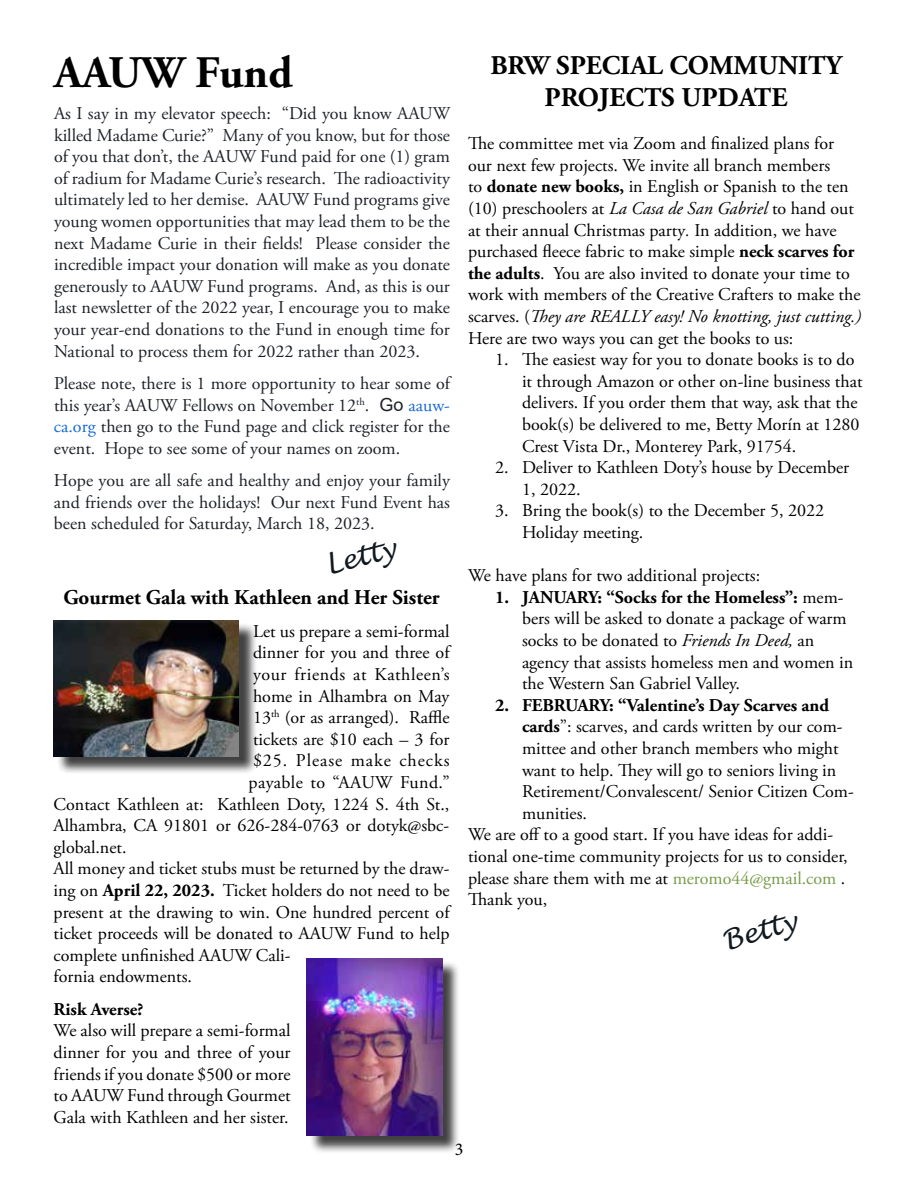
<style>
.page{position:relative;width:918px;height:1188px;background:#fff}
.page>*{position:absolute;margin:0;border:0;box-sizing:border-box;transform-origin:0 0}
.t1{font:700 45px "Adobe Garamond Pro";color:#000}
.t2{font:700 27px/32.4px "Adobe Garamond Pro";color:#000;text-align:center}
.t3{font:italic 27px "Lucida Handwriting";color:#101820}
.t4{font:700 21px "Adobe Garamond Pro";color:#000}
.t5{font:18px/21.6px "Adobe Garamond Pro";color:#000}
.t6{font:18px/21.6px "Adobe Garamond Pro";color:#1d2228;text-align:justify}
.t7{font:700 18px "Adobe Garamond Pro";color:#000}
.t8{font:18px "Adobe Garamond Pro";letter-spacing:.035em;color:#000}
.t9{font:18px "Adobe Garamond Pro";letter-spacing:.05em;color:#000}
.t10{font:18px "Adobe Garamond Pro";letter-spacing:.02em;color:#000}
.t11{font:18px "Minion Pro";color:#000}
.s1{font-family:"Arial"}
.s2{color:#196ad4}
.s3{font-weight:700}
.s4{font-style:italic}
.s5{color:#789c4a}
</style>
<div class="page">
<div style="left:56px;top:623px;width:201px;height:152px;background:#000;opacity:.75"></div>
<img style="left:54px;top:621px;width:185px;height:135px">
<div style="left:309px;top:961px;width:152px;height:193px;background:#000;opacity:.75"></div>
<img style="left:307px;top:958px;width:135px;height:178px">
<h1 class="t1" style="left:54px;top:46px;width:240px">AAUW Fund</h1>
<p class="t6" style="left:54px;top:103px;width:398px">As I say in my elevator speech: “Did you know AAUW killed Madame Curie?” Many of you know, but for those of you that don’t, the AAUW Fund paid for one (1) gram of radium for Madame Curie’s research. The radioactivity ultimately led to her demise. AAUW Fund programs give young women opportunities that may lead them to be the next Madame Curie in their fields! Please consider the incredible impact your donation will make as you donate generously to AAUW Fund programs. And, as this is our last newsletter of the 2022 year, I encourage you to make your year-end donations to the Fund in enough time for National to process them for 2022 rather than 2023.</p>
<p class="t6" style="left:54px;top:373px;width:398px">Please note, there is 1 more opportunity to hear some of this year’s AAUW Fellows on November 12<sup>th</sup>. <span class="s1">Go</span> <span class="s2">aauw&shy;ca.org</span> then go to the Fund page and click register for the event. Hope to see some of your names on zoom.</p>
<p class="t6" style="left:54px;top:470px;width:398px">Hope you are all safe and healthy and enjoy your family and friends over the holidays! Our next Fund Event has been scheduled for Saturday, March 18, 2023.</p>
<h2 class="t3" style="left:321px;top:550px;width:73px;rotate:-15deg">Letty</h2>
<p class="t4" style="left:63px;top:586px;width:378px">Gourmet Gala with Kathleen and Her Sister</p>
<p class="t5" style="left:253px;top:621px;width:198px">Let us prepare a semi-formal</p>
<p class="t5" style="left:253px;top:643px;width:198px">dinner for you and three of</p>
<p class="t8" style="left:253px;top:664px;width:198px">your friends at Kathleen’s</p>
<p class="t5" style="left:253px;top:686px;width:198px">home in Alhambra on May</p>
<p class="t5" style="left:253px;top:707px;width:198px">13<sup>th</sup> (or as arranged). Raffle</p>
<p class="t5" style="left:253px;top:729px;width:198px">tickets are $10 each – 3 for</p>
<p class="t9" style="left:253px;top:750px;width:198px">$25. Please make checks</p>
<p class="t10" style="left:249px;top:772px;width:203px">payable to “AAUW Fund.”</p>
<p class="t5" style="left:54px;top:794px;width:397px">Contact Kathleen at: Kathleen Doty, 1224 S. 4th St.,</p>
<p class="t5" style="left:54px;top:815px;width:397px">Alhambra, CA 91801 or 626-284-0763 or dotyk@sbc-</p>
<p class="t5" style="left:54px;top:837px;width:75px">global.net.</p>
<p class="t5" style="left:54px;top:859px;width:397px">All money and ticket stubs must be returned by the draw-</p>
<p class="t5" style="left:54px;top:880px;width:398px">ing on <span class="s3">April 22, 2023.</span> Ticket holders do not need to be</p>
<p class="t5" style="left:54px;top:902px;width:397px">present at the drawing to win. One hundred percent of</p>
<p class="t5" style="left:54px;top:923px;width:398px">ticket proceeds will be donated to AAUW Fund to help</p>
<p class="t5" style="left:54px;top:945px;width:239px">complete unfinished AAUW Cali-</p>
<p class="t5" style="left:54px;top:967px;width:140px">fornia endowments.</p>
<p class="t7" style="left:54px;top:999px;width:91px">Risk Averse?</p>
<p class="t5" style="left:54px;top:1021px;width:239px;text-align:justify">We also will prepare a semi-formal dinner for you and three of your friends if you donate $500 or more to AAUW Fund through Gourmet Gala with Kathleen and her sister.</p>
<h2 class="t2" style="left:490px;top:49px;width:353px">BRW SPECIAL COMMUNITY<br>PROJECTS UPDATE</h2>
<p class="t5" style="left:468px;top:133px;width:395px">The committee met via Zoom and finalized plans for our next few projects. We invite all branch members<br>to <span class="s3">donate new books,</span> in English or Spanish to the ten (10) preschoolers at <span class="s4">La Casa de San Gabriel</span> to hand out at their annual Christmas party<span class="s4">.</span> In addition, we have purchased fleece fabric to make simple <span class="s3">neck scarves for the adults</span>. You are also invited to donate your time to work with members of the Creative Crafters to make the scarves. (<span class="s4">They are REALLY easy! No knotting, just cutting.)<br></span>Here are two ways you can get the books to us:</p>
<p class="t5" style="left:522px;top:349px;width:342px;text-indent:-27px">1. The easiest way for you to donate books is to do it through Amazon or other on-line business that delivers. If you order them that way, ask that the book(s) be delivered to me, Betty Morín at 1280<br>Crest Vista Dr., Monterey Park, 91754.</p>
<p class="t5" style="left:522px;top:457px;width:329px;text-indent:-27px">2. Deliver to Kathleen Doty’s house by December<br>1, 2022.</p>
<p class="t5" style="left:522px;top:501px;width:304px;text-indent:-27px">3. Bring the book(s) to the December 5, 2022<br>Holiday meeting.</p>
<p class="t5" style="left:468px;top:565px;width:294px">We have plans for two additional projects:</p>
<p class="t5" style="left:522px;top:587px;width:333px;text-indent:-27px"><span class="s3">1. JANUARY: “Socks for the Homeless”:</span> mem&shy;bers will be asked to donate a package of warm socks to be donated to <span class="s4">Friends In Deed,</span> an agency that assists homeless men and women in the Western San Gabriel Valley.</p>
<p class="t7" style="left:495px;top:695px;width:336px">2. FEBRUARY: “Valentine’s Day Scarves and</p>
<p class="t5" style="left:522px;top:717px;width:322px"><span class="s3">cards</span>”: scarves, and cards written by our com-</p>
<p class="t5" style="left:522px;top:738px;width:318px">mittee and other branch members who might</p>
<p class="t5" style="left:522px;top:760px;width:316px">want to help. They will go to seniors living in</p>
<p class="t5" style="left:522px;top:781px;width:333px">Retirement/Convalescent/ Senior Citizen Com-</p>
<p class="t5" style="left:522px;top:803px;width:67px">munities.</p>
<p class="t5" style="left:468px;top:825px;width:367px">We are off to a good start. If you have ideas for addi-</p>
<p class="t5" style="left:468px;top:846px;width:381px">tional one-time community projects for us to consider,</p>
<p class="t5" style="left:468px;top:868px;width:379px">please share them with me at <span class="s5">meromo44@gmail.com</span> .</p>
<p class="t5" style="left:468px;top:889px;width:81px">Thank you,</p>
<h2 class="t3" style="left:719px;top:925px;width:77px;rotate:-15deg">Betty</h2>
<p class="t11" style="left:455px;top:1137px;width:10px">3</p>
</div>
